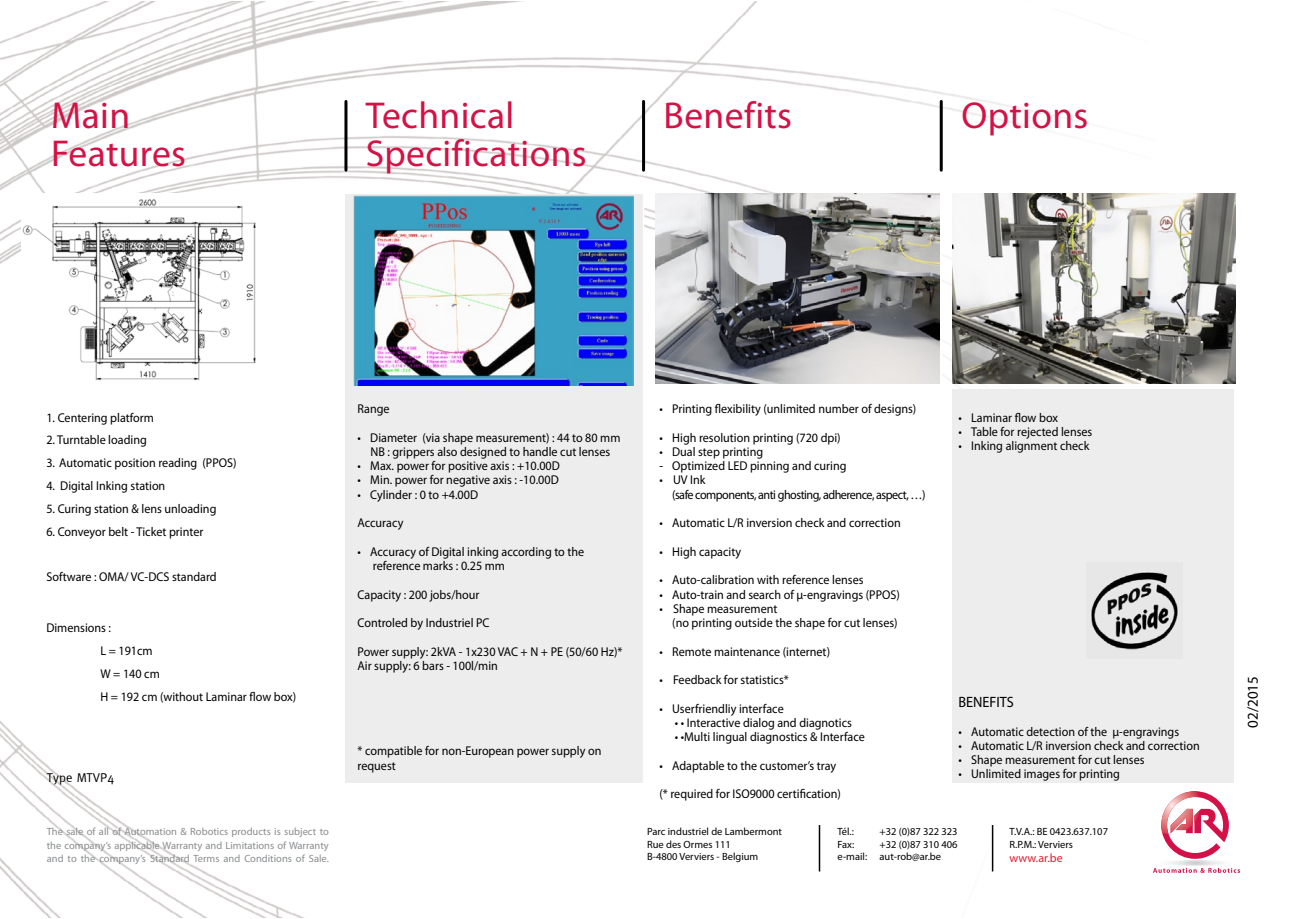
<style>
.page{position:relative;width:1289px;height:919px;background:#fff}
.page>*{position:absolute;margin:0;border:0;box-sizing:border-box;transform-origin:0 0}
.t1{font:37.5px/37.5px "Myriad Pro";letter-spacing:.01em;color:#d31245}
.t2{font:15px "Myriad Pro";color:#000;scale:.95 1}
.t3{font:15px "Myriad Pro";color:#000}
.t4{font:12.75px/14.2px "Myriad Pro";color:#000;scale:.95 1}
.t5{font:12.75px/14.2px "Myriad Pro";letter-spacing:-.04em;color:#000;scale:.95 1}
.t6{font:12.75px "Meta Normal";color:#000}
.t7{font:12px "Myriad Pro";letter-spacing:.005em;color:#de1f31}
.t8{font:10.5px/13.5px "Myriad Pro";color:#8a8c8e;text-align:justify}
.t9{font:10.5px/12.6px "Myriad Pro";color:#000}
</style>
<div class="page">
<img style="left:0;top:2px;width:1155px;height:915px">
<div style="left:952px;top:389px;width:281px;height:393px;background:#ededee"></div>
<div style="left:345px;top:194px;width:297px;height:588px;background:#ededee"></div>
<hr style="left:818px;top:825px;width:2px;height:46px;background:#000">
<hr style="left:642px;top:194px;width:2px;height:603px;background:#fff">
<hr style="left:940px;top:194px;width:2px;height:603px;background:#fff">
<hr style="left:991px;top:825px;width:2px;height:46px;background:#000">
<svg style="left:1161px;top:791px;width:67px;height:67px"></svg>
<svg style="left:1152px;top:867px;width:87px;height:5px"></svg>
<svg style="left:1156px;top:859px;width:78px;height:6px"></svg>
<hr style="left:344px;top:101px;width:3px;height:69px;background:#000">
<hr style="left:642px;top:101px;width:3px;height:69px;background:#000">
<hr style="left:939px;top:101px;width:3px;height:69px;background:#000">
<img style="left:952px;top:194px;width:282px;height:190px">
<img style="left:655px;top:194px;width:284px;height:189px">
<img style="left:353px;top:195px;width:281px;height:190px">
<img style="left:1091px;top:572px;width:87px;height:78px">
<img style="left:21px;top:194px;width:239px;height:191px">
<h1 class="t1" style="left:51px;top:96px;width:137px">Main<br>Features</h1>
<h1 class="t1" style="left:663px;top:96px;width:130px">Benefits</h1>
<h1 class="t1" style="left:366px;top:96px;width:222px">Technical<br>Specifications</h1>
<h1 class="t1" style="left:961px;top:96px;width:128px">Options</h1>
<p class="t4" style="left:659px;top:401px;width:272px">• Printing flexibility (unlimited number of designs)</p>
<p class="t4" style="left:659px;top:430px;width:192px">• High resolution printing (720 dpi)</p>
<p class="t4" style="left:659px;top:444px;width:111px">• Dual step printing</p>
<p class="t4" style="left:659px;top:458px;width:198px">- Optimized LED pinning and curing</p>
<p class="t5" style="left:672px;top:473px;width:268px;text-indent:-13px">• UV Ink<br>(safe components, anti ghosting, adherence, aspect, …)</p>
<p class="t4" style="left:659px;top:515px;width:255px">• Automatic L/R inversion check and correction</p>
<p class="t4" style="left:659px;top:544px;width:88px">• High capacity</p>
<p class="t4" style="left:659px;top:572px;width:216px">• Auto-calibration with reference lenses</p>
<p class="t4" style="left:659px;top:587px;width:255px">• Auto-train and search of µ-engravings (PPOS)</p>
<p class="t4" style="left:672px;top:601px;width:239px;text-indent:-13px">• Shape measurement<br>(no printing outside the shape for cut lenses)</p>
<p class="t4" style="left:659px;top:644px;width:181px">• Remote maintenance (internet)</p>
<p class="t4" style="left:659px;top:672px;width:138px">• Feedback for statistics*</p>
<p class="t4" style="left:659px;top:701px;width:132px">• Userfriendliy interface</p>
<p class="t4" style="left:674px;top:715px;width:188px">• • Interactive dialog and diagnotics</p>
<p class="t4" style="left:674px;top:729px;width:201px">• •Multi lingual diagnostics &amp; Interface</p>
<p class="t4" style="left:659px;top:758px;width:187px">• Adaptable to the customer’s tray</p>
<p class="t4" style="left:659px;top:786px;width:193px">(* required for ISO9000 certification)</p>
<p class="t4" style="left:357px;top:401px;width:35px">Range</p>
<p class="t4" style="left:357px;top:430px;width:278px;text-align:center">• Diameter (via shape measurement) : 44 to 80 mm<br>NB : grippers also designed to handle cut lenses</p>
<p class="t4" style="left:357px;top:458px;width:214px">• Max. power for positive axis : +10.00D</p>
<p class="t4" style="left:357px;top:473px;width:213px">• Min. power for negative axis : -10.00D</p>
<p class="t4" style="left:357px;top:487px;width:128px">• Cylinder : 0 to +4.00D</p>
<p class="t4" style="left:357px;top:515px;width:50px">Accuracy</p>
<p class="t4" style="left:373px;top:544px;width:224px;text-indent:-15px">• Accuracy of Digital inking according to the reference marks : 0.25 mm</p>
<p class="t4" style="left:357px;top:587px;width:130px">Capacity : 200 jobs/hour</p>
<p class="t4" style="left:357px;top:615px;width:140px">Controled by Industriel PC</p>
<p class="t4" style="left:357px;top:644px;width:280px">Power supply: 2kVA - 1x230 VAC + N + PE (50/60 Hz)*<br>Air supply: 6 bars - 100l/min</p>
<p class="t4" style="left:46px;top:410px;width:115px">1. Centering platform</p>
<p class="t4" style="left:46px;top:433px;width:107px">2. Turntable loading</p>
<p class="t4" style="left:46px;top:455px;width:202px">3. Automatic position reading (PPOS)</p>
<p class="t4" style="left:46px;top:478px;width:127px">4. Digital Inking station</p>
<p class="t4" style="left:46px;top:501px;width:180px">5. Curing station &amp; lens unloading</p>
<p class="t4" style="left:46px;top:524px;width:167px">6. Conveyor belt - Ticket printer</p>
<p class="t4" style="left:46px;top:569px;width:181px">Software : OMA/ VC-DCS standard</p>
<p class="t4" style="left:958px;top:410px;width:106px">• Laminar flow box</p>
<p class="t4" style="left:958px;top:424px;width:143px">• Table for rejected lenses</p>
<p class="t4" style="left:958px;top:439px;width:139px">• Inking alignment check</p>
<p class="t4" style="left:100px;top:616px;width:208px;line-height:22.8px;text-indent:-54px">Dimensions :<br>L = 191cm<br>W = 140 cm<br>H = 192 cm (without Laminar flow box)</p>
<p class="t2" style="left:958px;top:692px;width:60px">BENEFITS</p>
<p class="t4" style="left:958px;top:724px;width:234px">• Automatic detection of the µ-engravings</p>
<p class="t4" style="left:958px;top:738px;width:255px">• Automatic L/R inversion check and correction</p>
<p class="t4" style="left:958px;top:752px;width:197px">• Shape measurement for cut lenses</p>
<p class="t4" style="left:357px;top:743px;width:258px">* compatible for non-European power supply on request</p>
<p class="t6" style="left:47px;top:769px;width:69px">Type MTVP4</p>
<p class="t4" style="left:958px;top:766px;width:172px">• Unlimited images for printing</p>
<p class="t8" style="left:47px;top:824px;width:283px">The sale of all of Automation &amp; Robotics products is subject to the company’s applicable Warranty and Limitations of Warranty and to the company’s Standard Terms and Conditions of Sale.</p>
<p class="t9" style="left:647px;top:825px;width:136px">Parc industriel de Lambermont<br>Rue des Ormes 111<br>B-4800 Verviers - Belgium</p>
<p class="t9" style="left:837px;top:825px;width:18px">Tél.:</p>
<p class="t9" style="left:879px;top:825px;width:80px">+32 (0)87 322 323</p>
<p class="t9" style="left:837px;top:837px;width:18px">Fax:</p>
<p class="t9" style="left:837px;top:837px;width:122px;text-indent:42px">+32 (0)87 310 406 e-mail: aut-rob@ar.be</p>
<p class="t9" style="left:1009px;top:825px;width:100px">T.V.A.: BE 0423.637.107<br>R.P.M.: Verviers</p>
<p class="t7" style="left:1009px;top:850px;width:55px">www.ar.be</p>
<p class="t3" style="left:1243px;top:727px;width:53px;rotate:-90deg">02/2015</p>
</div>
